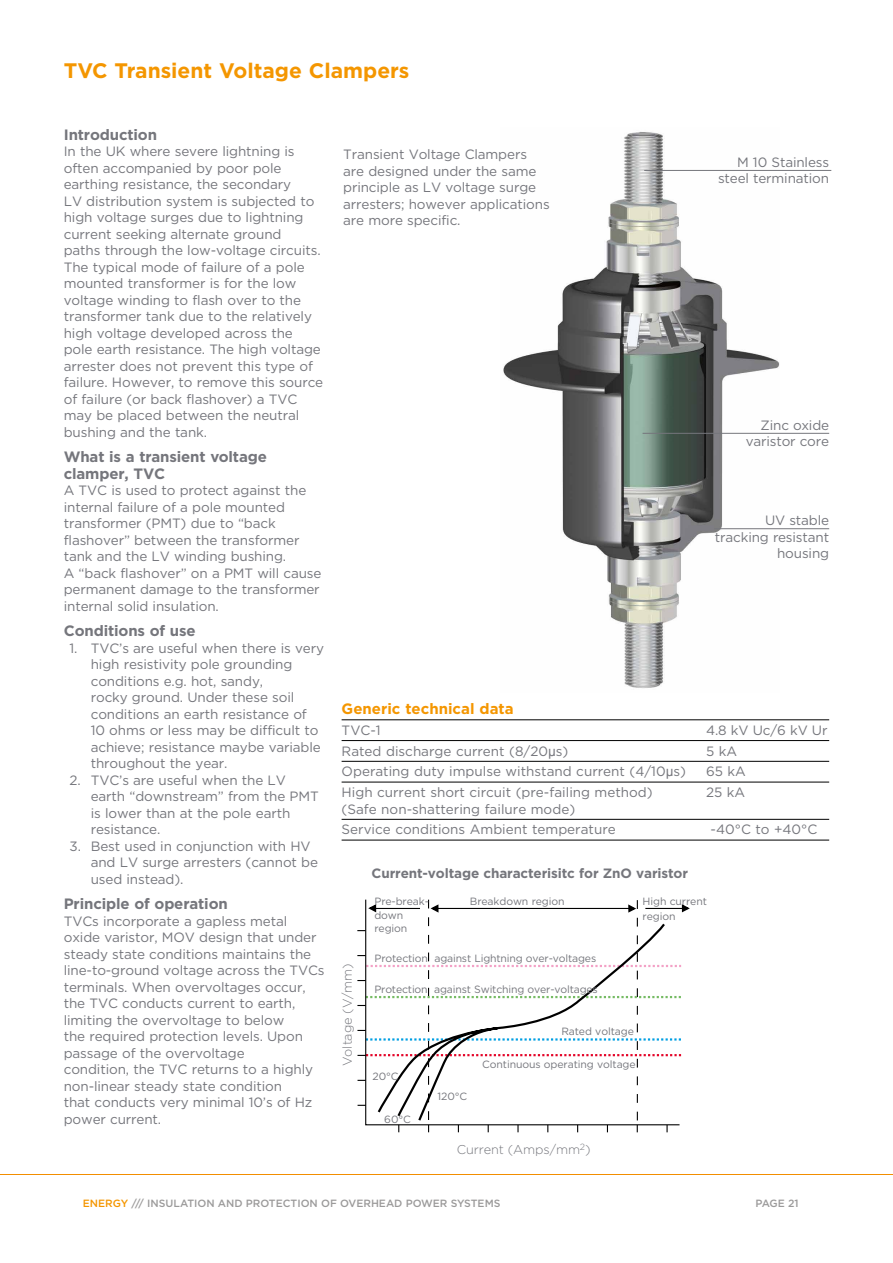
<style>
.page{position:relative;width:893px;height:1263px;background:#fff}
.page>*{position:absolute;margin:0;border:0;box-sizing:border-box;transform-origin:0 0}
.t1{font:700 21px "Gotham";color:#f49600}
.t2{font:700 15px/16.5px "Gotham";letter-spacing:-.01em;color:#75767c}
.t3{font:700 15px "Gotham";color:#f49600}
.t4{font:13.5px/16.5px "Gotham";letter-spacing:-.01em;color:#75767c}
.t5{font:700 13.5px "Gotham";letter-spacing:-.01em;color:#75767c}
.t6{font:300 12.75px "Gotham";letter-spacing:-.01em;color:#75767c}
.t7{font:10.5px/13.5px "Gotham";letter-spacing:-.01em;color:#75767c}
.t8{font:500 10.5px "Gotham";color:#9b9a9a}
.s1{font-family:"Arial"}
.s2{color:#f49600}
</style>
<div class="page">
<img style="left:503px;top:131px;width:277px;height:557px">
<hr style="left:644px;top:170px;width:187px;height:1px;background:#75767c">
<hr style="left:643px;top:433px;width:186px;height:1px;background:#75767c">
<hr style="left:714px;top:528px;width:115px;height:1px;background:#75767c">
<svg style="left:357px;top:900px;width:333px;height:232px"></svg>
<hr style="left:342px;top:719px;width:487px;height:1px;background:#000">
<hr style="left:342px;top:740px;width:487px;height:1px;background:#000">
<hr style="left:342px;top:761px;width:487px;height:1px;background:#000">
<hr style="left:342px;top:782px;width:487px;height:1px;background:#000">
<hr style="left:342px;top:819px;width:487px;height:1px;background:#000">
<hr style="left:342px;top:840px;width:487px;height:1px;background:#000">
<h1 class="t1" style="left:64px;top:57px;width:347px">TVC Transient Voltage Clampers</h1>
<p class="t2" style="left:64px;top:126px;width:95px">Introduction</p>
<p class="t4" style="left:64px;top:143px;width:261px">In the UK where severe lightning is often accompanied by poor pole earthing resistance, the secondary<br>LV distribution system is subjected to high voltage surges due to lightning current seeking alternate ground<br>paths through the low-voltage circuits.<br>The typical mode of failure of a pole mounted transformer is for the low voltage winding to flash over to the transformer tank due to the relatively high voltage developed across the pole earth resistance. The high voltage arrester does not prevent this type of failure. However, to remove this source of failure (or back flashover) a TVC may be placed between the neutral bushing and the tank.</p>
<p class="t2" style="left:64px;top:448px;width:205px">What is a transient voltage clamper, TVC</p>
<p class="t4" style="left:64px;top:482px;width:259px">A TVC is used to protect against the internal failure of a pole mounted transformer (PMT) due to “back flashover” between the transformer tank and the LV winding bushing.<br>A “back flashover” on a PMT will cause permanent damage to the transformer internal solid insulation.</p>
<p class="t2" style="left:64px;top:622px;width:133px">Conditions of use</p>
<p class="t4" style="left:91px;top:639px;width:235px;text-indent:-21px">1. TVC’s are useful when there is very high resistivity pole grounding conditions e.g. hot, sandy,<br>rocky ground. Under these soil conditions an earth resistance of<br>10 ohms or less may be difficult to achieve; resistance maybe variable throughout the year.</p>
<p class="t4" style="left:91px;top:771px;width:229px;text-indent:-21px">2. TVC’s are useful when the LV earth “downstream” from the PMT is lower than at the pole earth resistance.</p>
<p class="t4" style="left:91px;top:837px;width:229px;text-indent:-21px">3. Best used in conjunction with HV and LV surge arresters (cannot be used instead).</p>
<p class="t2" style="left:64px;top:895px;width:166px">Principle of operation</p>
<p class="t4" style="left:64px;top:912px;width:262px">TVCs incorporate a gapless metal oxide varistor, MOV design that under steady state conditions maintains the line-to-ground voltage across the TVCs terminals. When overvoltages occur, the TVC conducts current to earth, limiting the overvoltage to below<br>the required protection levels. Upon passage of the overvoltage<br>condition, the TVC returns to a highly non-linear steady state condition<br>that conducts very minimal 10’s of Hz power current.</p>
<p class="t4" style="left:343px;top:146px;width:208px">Transient Voltage Clampers are designed under the same principle as LV voltage surge arresters; however applications are more specific.</p>
<p class="t4" style="left:718px;top:154px;width:113px;text-align:right">M 10 Stainless steel termination</p>
<p class="t4" style="left:746px;top:417px;width:85px;text-align:right">Zinc oxide varistor core</p>
<p class="t4" style="left:715px;top:512px;width:116px;text-align:right">UV stable tracking resistant housing</p>
<p class="t3" style="left:342px;top:699px;width:174px">Generic technical data</p>
<p class="t4" style="left:342px;top:721px;width:41px">TVC-1</p>
<p class="t4" style="left:706px;top:721px;width:123px">4.8 kV Uc/6 kV Ur</p>
<p class="t4" style="left:342px;top:742px;width:228px">Rated discharge current (8/20<span class="s1">μ</span>s)</p>
<p class="t4" style="left:706px;top:742px;width:33px">5 kA</p>
<p class="t4" style="left:342px;top:763px;width:346px">Operating duty impulse withstand current (4/10<span class="s1">μ</span>s)</p>
<p class="t4" style="left:706px;top:763px;width:41px">65 kA</p>
<p class="t4" style="left:342px;top:784px;width:313px">High current short circuit (pre-failing method)</p>
<p class="t4" style="left:706px;top:784px;width:41px">25 kA</p>
<p class="t4" style="left:342px;top:798px;width:276px;line-height:20.7px">(Safe non-shattering failure mode)<br>Service conditions Ambient temperature</p>
<p class="t4" style="left:711px;top:821px;width:108px">-40°C to +40°C</p>
<p class="t5" style="left:372px;top:865px;width:318px">Current-voltage characterisitc for ZnO varistor</p>
<p class="t6" style="left:339px;top:1066px;width:104px;rotate:-90deg">Voltage (V/mm)</p>
<p class="t7" style="left:374px;top:894px;width:56px">Pre-break&shy;down region</p>
<p class="t7" style="left:470px;top:894px;width:96px">Breakdown region</p>
<p class="t7" style="left:643px;top:894px;width:66px;line-height:15px">High current region</p>
<p class="t7" style="left:375px;top:951px;width:223px">Protection against Lightning over-voltages</p>
<p class="t7" style="left:374px;top:982px;width:225px">Protection against Switching over-voltages</p>
<p class="t7" style="left:561px;top:1024px;width:74px">Rated voltage</p>
<p class="t7" style="left:373px;top:1070px;width:28px">20°C</p>
<p class="t7" style="left:384px;top:1112px;width:28px">60°C</p>
<p class="t7" style="left:438px;top:1089px;width:31px">120°C</p>
<p class="t7" style="left:482px;top:1057px;width:155px">Continuous operating voltage</p>
<p class="t6" style="left:457px;top:1141px;width:135px">Current (Amps/mm<sup>2</sup>)</p>
<p class="t8" style="left:83px;top:1196px;width:419px"><span class="s2">ENERGY</span> /// INSULATION AND PROTECTION OF OVERHEAD POWER SYSTEMS</p>
<p class="t8" style="left:755px;top:1196px;width:45px">PAGE 21</p>
</div>
